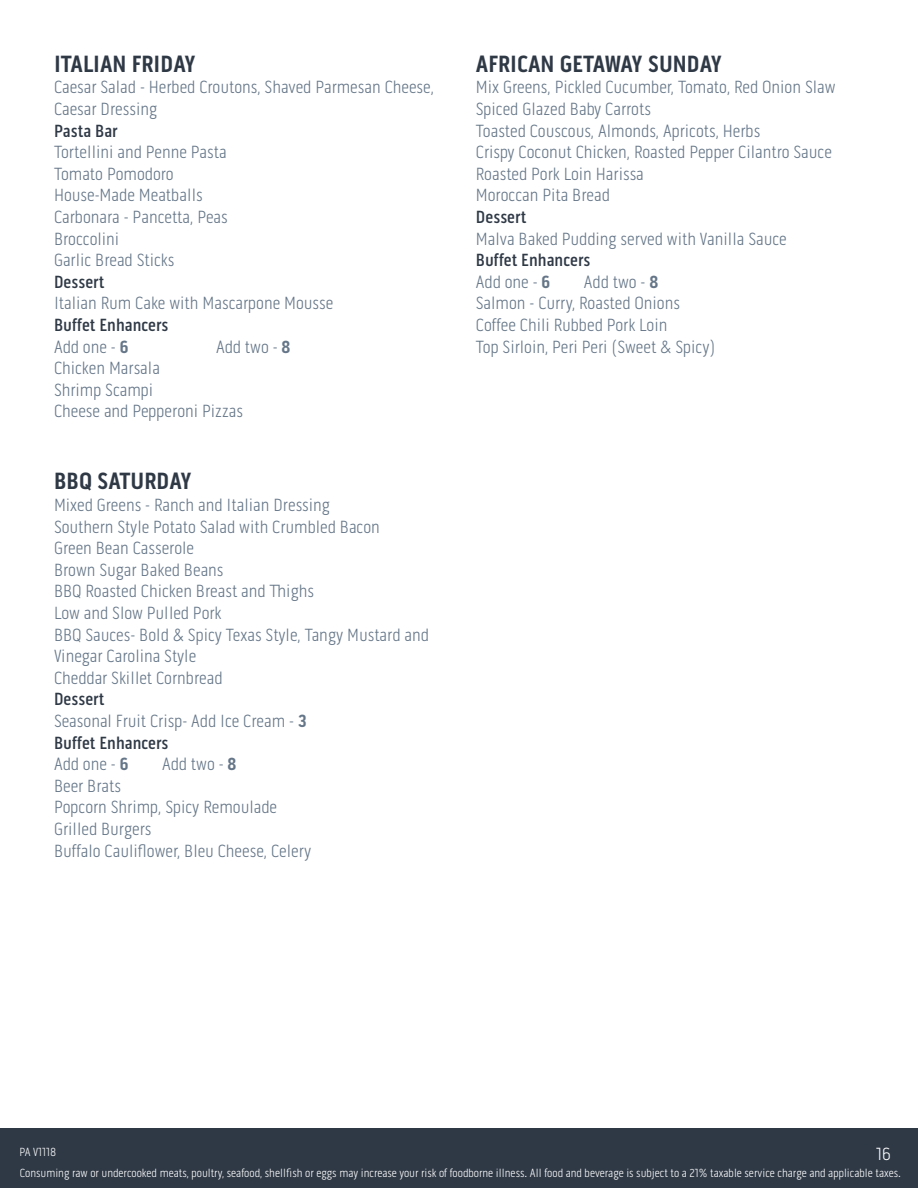
<style>
.page{position:relative;width:918px;height:1188px;background:#fff}
.page>*{position:absolute;margin:0;border:0;box-sizing:border-box;transform-origin:0 0}
.t1{font:700 24px "Pill Gothic 300 mg";color:#2f3946}
.t2{font:300 18px/21.6px "Pill Gothic 300 mg";color:#657688}
.t3{font:500 18px/21.6px "Pill Gothic 300 mg";color:#2f3946}
.t4{font:300 18px "Pill Gothic 300 mg";color:#fff}
.t5{font:300 12px "Pill Gothic 300 mg";color:#fff}
.s1{font-weight:300;color:#657688}
.s2{font-weight:700;color:#657688}
.s3{font-weight:700}
.s4{font-weight:500;color:#2f3946}
</style>
<div class="page">
<div style="left:0;top:1128px;width:918px;height:60px;background:#2f3946"></div>
<h1 class="t1" style="left:54px;top:49px;width:143px">ITALIAN FRIDAY</h1>
<p class="t2" style="left:54px;top:77px;width:382px">Caesar Salad - Herbed Croutons, Shaved Parmesan Cheese,<br>Caesar Dressing</p>
<p class="t3" style="left:54px;top:120px;width:65px">Pasta Bar</p>
<p class="t2" style="left:54px;top:141px;width:175px">Tortellini and Penne Pasta<br>Tomato Pomodoro<br>House-Made Meatballs<br>Carbonara - Pancetta, Peas<br>Broccolini<br>Garlic Bread Sticks</p>
<p class="t3" style="left:54px;top:271px;width:52px">Dessert</p>
<p class="t2" style="left:54px;top:293px;width:281px">Italian Rum Cake with Mascarpone Mousse</p>
<p class="t3" style="left:54px;top:314px;width:116px">Buffet Enhancers<br><span class="s1">Add one -</span> <span class="s2">6</span></p>
<p class="t2" style="left:216px;top:336px;width:76px">Add two - <span class="s3">8</span></p>
<p class="t2" style="left:54px;top:357px;width:191px">Chicken Marsala<br>Shrimp Scampi<br>Cheese and Pepperoni Pizzas</p>
<h1 class="t1" style="left:54px;top:467px;width:139px">BBQ SATURDAY</h1>
<p class="t2" style="left:54px;top:494px;width:376px">Mixed Greens - Ranch and Italian Dressing<br>Southern Style Potato Salad with Crumbled Bacon<br>Green Bean Casserole<br>Brown Sugar Baked Beans<br>BBQ Roasted Chicken Breast and Thighs<br>Low and Slow Pulled Pork<br>BBQ Sauces- Bold &amp; Spicy Texas Style, Tangy Mustard and Vinegar Carolina Style<br>Cheddar Skillet Cornbread</p>
<p class="t2" style="left:54px;top:689px;width:254px"><span class="s4">Dessert<br></span>Seasonal Fruit Crisp- Add Ice Cream - <span class="s3">3<br></span><span class="s4">Buffet Enhancers<br></span>Add one - <span class="s3">6</span></p>
<p class="t2" style="left:162px;top:753px;width:76px">Add two - <span class="s3">8</span></p>
<p class="t2" style="left:54px;top:775px;width:259px">Beer Brats<br>Popcorn Shrimp, Spicy Remoulade<br>Grilled Burgers<br>Buffalo Cauliflower, Bleu Cheese, Celery</p>
<h1 class="t1" style="left:476px;top:49px;width:248px">AFRICAN GETAWAY SUNDAY</h1>
<p class="t2" style="left:476px;top:77px;width:361px">Mix Greens, Pickled Cucumber, Tomato, Red Onion Slaw Spiced Glazed Baby Carrots<br>Toasted Couscous, Almonds, Apricots, Herbs<br>Crispy Coconut Chicken, Roasted Pepper Cilantro Sauce Roasted Pork Loin Harissa<br>Moroccan Pita Bread</p>
<p class="t3" style="left:476px;top:206px;width:52px">Dessert</p>
<p class="t2" style="left:476px;top:228px;width:312px">Malva Baked Pudding served with Vanilla Sauce</p>
<p class="t3" style="left:476px;top:249px;width:116px">Buffet Enhancers<br><span class="s1">Add one -</span> <span class="s2">6</span></p>
<p class="t2" style="left:476px;top:271px;width:241px;text-indent:108px">Add two - <span class="s3">8<br></span>Salmon - Curry, Roasted Onions<br>Coffee Chili Rubbed Pork Loin<br>Top Sirloin, Peri Peri (Sweet &amp; Spicy)</p>
<p class="t5" style="left:19px;top:1145px;width:38px">PA V1118</p>
<p class="t4" style="left:876px;top:1143px;width:16px">16</p>
<p class="t5" style="left:20px;top:1166px;width:883px">Consuming raw or undercooked meats, poultry, seafood, shellfish or eggs may increase your risk of foodborne illness. All food and beverage is subject to a 21% taxable service charge and applicable taxes.</p>
</div>
